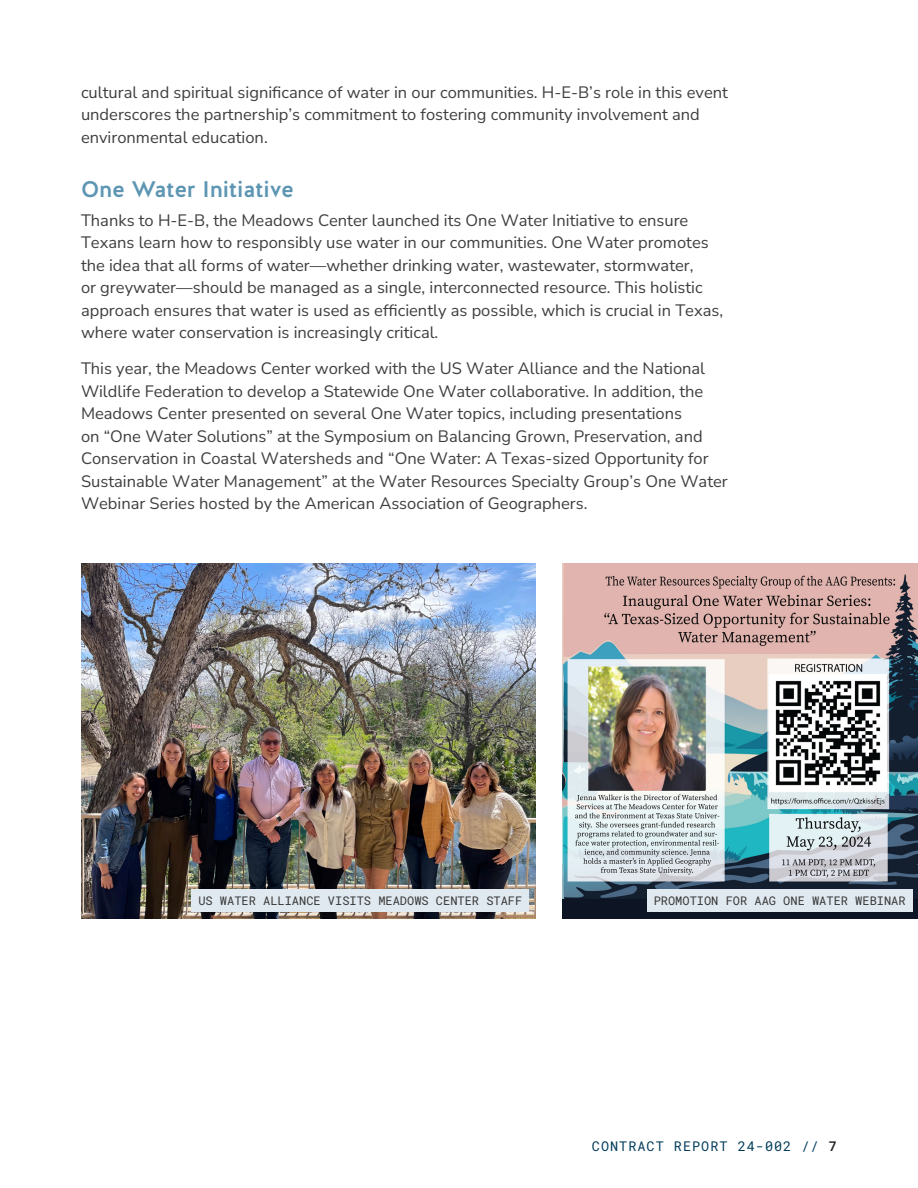
<style>
.page{position:relative;width:918px;height:1188px;background:#fff}
.page>*{position:absolute;margin:0;border:0;box-sizing:border-box;transform-origin:0 0}
.Header_2{font:500 22.5px "Halis GR";color:#5d96b3}
.Body_Text{font:200 16.5px/22.5px "Nunito Sans 12 pt";color:#3f3f3f}
.t1{font:13.5px "Roboto Mono";letter-spacing:.075em;color:#023b5a}
.Captions{font:12px "Roboto Mono";color:#373838}
.s1{font-weight:600;color:#231f20}
</style>
<div class="page">
<img style="left:81px;top:563px;width:455px;height:355px">
<div style="left:563px;top:563px;width:355px;height:355px;background:#0d1525"></div>
<img style="left:563px;top:563px;width:355px;height:335px">
<div style="left:192px;top:889px;width:337px;height:22px;background:#e1e9f0"></div>
<div style="left:647px;top:889px;width:265px;height:22px;background:#e1e9f0"></div>
<p class="Body_Text" style="left:81px;top:80px;width:648px">cultural and spiritual significance of water in our communities. H-E-B’s role in this event underscores the partnership’s commitment to fostering community involvement and environmental education.</p>
<p class="Header_2" style="left:81px;top:174px;width:214px">One Water Initiative</p>
<p class="Body_Text" style="left:81px;top:208px;width:644px">Thanks to H-E-B, the Meadows Center launched its One Water Initiative to ensure Texans learn how to responsibly use water in our communities. One Water promotes the idea that all forms of water—whether drinking water, wastewater, stormwater,<br>or greywater—should be managed as a single, interconnected resource. This holistic approach ensures that water is used as efficiently as possible, which is crucial in Texas, where water conservation is increasingly critical.</p>
<p class="Body_Text" style="left:81px;top:357px;width:648px">This year, the Meadows Center worked with the US Water Alliance and the National Wildlife Federation to develop a Statewide One Water collaborative. In addition, the Meadows Center presented on several One Water topics, including presentations<br>on “One Water Solutions” at the Symposium on Balancing Grown, Preservation, and Conservation in Coastal Watersheds and “One Water: A Texas-sized Opportunity for Sustainable Water Management” at the Water Resources Specialty Group’s One Water Webinar Series hosted by the American Association of Geographers.</p>
<p class="Captions" style="left:198px;top:892px;width:326px">US WATER ALLIANCE VISITS MEADOWS CENTER STAFF</p>
<p class="Captions" style="left:654px;top:892px;width:254px">PROMOTION FOR AAG ONE WATER WEBINAR</p>
<p class="t1" style="left:592px;top:1136px;width:247px">CONTRACT REPORT 24-002 // <span class="s1">7</span></p>
</div>
